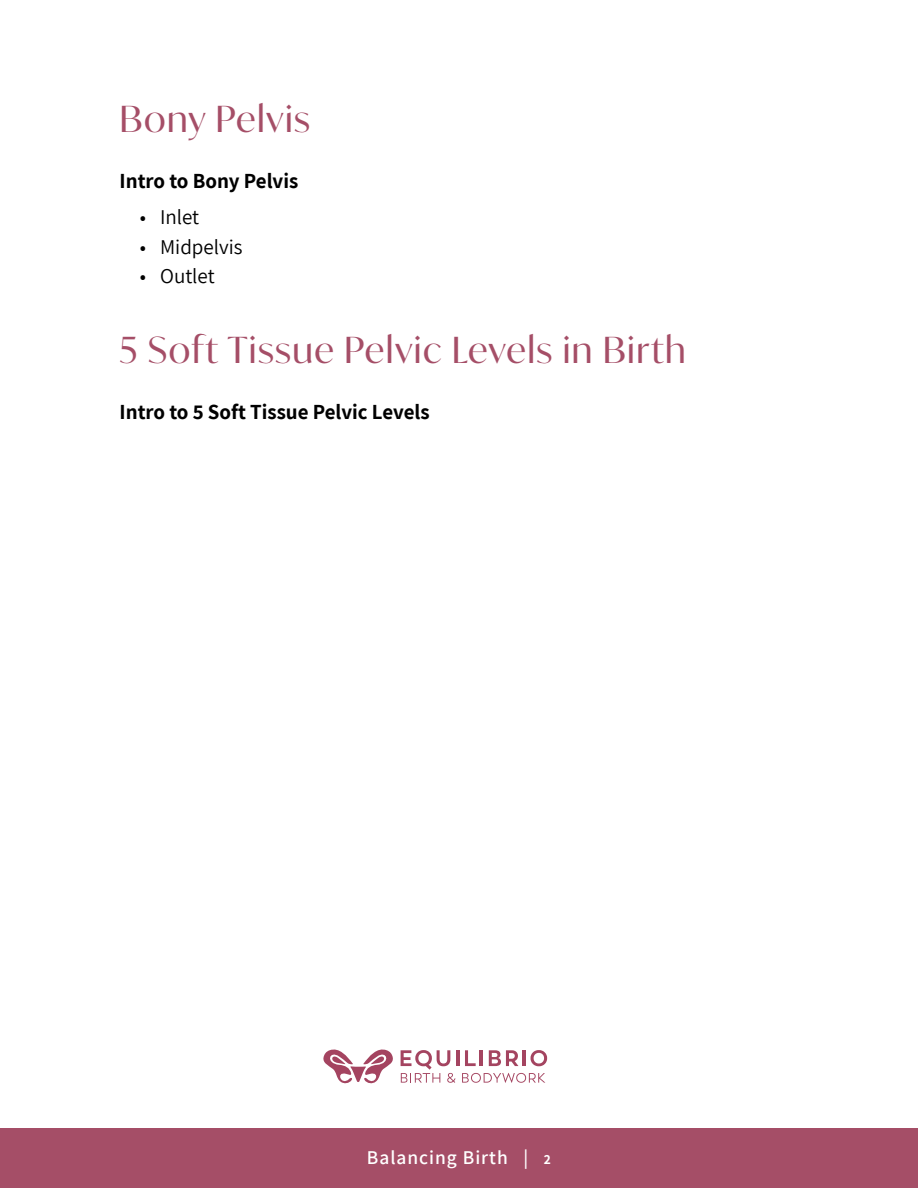
<style>
.page{position:relative;width:918px;height:1188px;background:#fff}
.page>*{position:absolute;margin:0;border:0;box-sizing:border-box;transform-origin:0 0}
.t1{font:36px "Ivy Mode";letter-spacing:.04em;color:#a54e67}
.t2{font:700 21px "Assistant";color:#000}
.t3{font:21px "Assistant";color:#000}
.t4{font:600 19.5px "Assistant";letter-spacing:.05em;color:#fff}
.s1{font-weight:700;font-size:13.5px}
</style>
<div class="page">
<div style="left:0;top:1128px;width:918px;height:60px;background:#a54e67"></div>
<hr style="left:456px;top:1050px;width:3px;height:16px;background:#a44460">
<svg style="left:465px;top:1050px;width:11px;height:16px"></svg>
<hr style="left:480px;top:1050px;width:3px;height:16px;background:#a44460">
<svg style="left:489px;top:1050px;width:29px;height:16px"></svg>
<hr style="left:523px;top:1050px;width:3px;height:16px;background:#a44460">
<svg style="left:531px;top:1050px;width:16px;height:16px"></svg>
<svg style="left:401px;top:1050px;width:55px;height:33px"></svg>
<svg style="left:462px;top:1073px;width:83px;height:10px"></svg>
<svg style="left:323px;top:1049px;width:70px;height:35px"></svg>
<h1 class="t1" style="left:120px;top:95px;width:192px">Bony Pelvis</h1>
<p class="t2" style="left:120px;top:167px;width:180px">Intro to Bony Pelvis</p>
<p class="t3" style="left:140px;top:203px;width:61px">• Inlet</p>
<p class="t3" style="left:140px;top:232px;width:104px">• Midpelvis</p>
<p class="t3" style="left:140px;top:261px;width:76px">• Outlet</p>
<h1 class="t1" style="left:120px;top:326px;width:568px">5 Soft Tissue Pelvic Levels in Birth</h1>
<p class="t2" style="left:120px;top:398px;width:311px">Intro to 5 Soft Tissue Pelvic Levels</p>
<p class="t4" style="left:367px;top:1144px;width:186px">Balancing Birth | <span class="s1">2</span></p>
</div>
